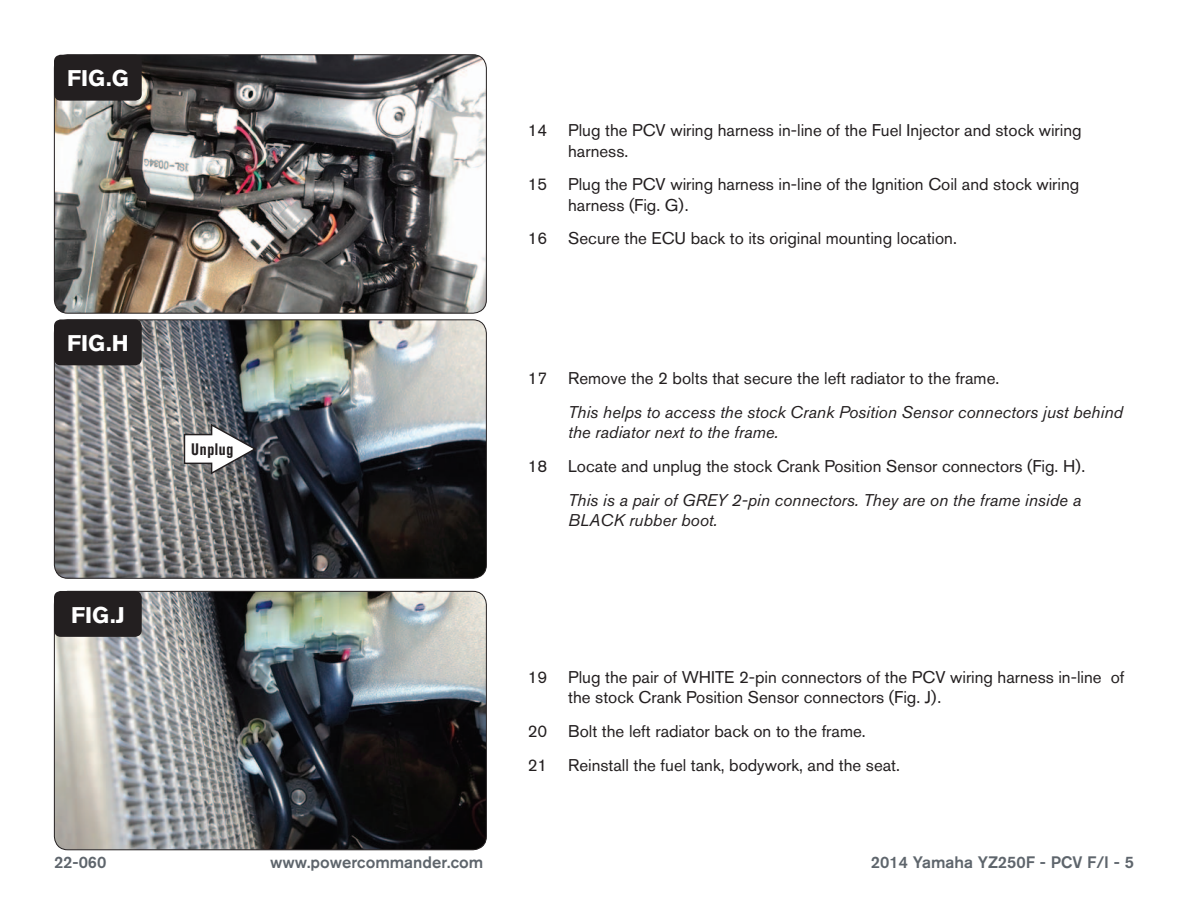
<style>
.page{position:relative;width:1188px;height:918px;background:#fff}
.page>*{position:absolute;margin:0;border:0;box-sizing:border-box;transform-origin:0 0}
.t1{font:700 22.5px "Akzidenz Grotesk BQ";color:#fff}
.Bodycopy{font:16.8px/20.2px "Akzidenz Grotesk BQ";color:#231f20}
.Bodycopy-2{font:italic 16.8px/20.2px "Akzidenz Grotesk BQ";color:#231f20}
.t2{font:500 16.5px "Akzidenz Grotesk BQ";color:#5e656c}
.Callouts{font:700 condensed 16.5px "Akzidenz Grotesk BQ";letter-spacing:.04em;color:#231f20}
</style>
<div class="page">
<img style="left:54px;top:55px;width:431px;height:257px">
<div style="left:54px;top:54px;width:433px;height:260px;border:1px solid #231f20;border-radius:14px"></div>
<img style="left:54px;top:320px;width:431px;height:258px">
<div style="left:54px;top:319px;width:433px;height:260px;border:1px solid #231f20;border-radius:14px"></div>
<div style="left:54px;top:55px;width:88px;height:46px;background:#231f20;border-radius:7px"></div>
<div style="left:54px;top:319px;width:88px;height:46px;background:#231f20;border-radius:7px"></div>
<img style="left:54px;top:591px;width:432px;height:259px">
<div style="left:54px;top:591px;width:433px;height:259px;border:1px solid #231f20;border-radius:14px"></div>
<div style="left:54px;top:591px;width:88px;height:46px;background:#231f20;border-radius:7px"></div>
<svg style="left:183px;top:422px;width:75px;height:53px"></svg>
<p class="t1" style="left:67px;top:65px;width:63px">FIG.G</p>
<p class="t1" style="left:67px;top:330px;width:63px">FIG.H</p>
<p class="t1" style="left:71px;top:602px;width:55px">FIG.J</p>
<p class="Callouts" style="left:191px;top:440px;width:44px">Unplug</p>
<p class="Bodycopy" style="left:568px;top:120px;width:515px;text-indent:-40px">14 Plug the PCV wiring harness in-line of the Fuel Injector and stock wiring harness.</p>
<p class="Bodycopy" style="left:568px;top:174px;width:513px;text-indent:-40px">15 Plug the PCV wiring harness in-line of the Ignition Coil and stock wiring harness (Fig. G).</p>
<p class="Bodycopy" style="left:528px;top:228px;width:431px">16 Secure the ECU back to its original mounting location.</p>
<p class="Bodycopy" style="left:528px;top:368px;width:473px">17 Remove the 2 bolts that secure the left radiator to the frame.</p>
<p class="Bodycopy-2" style="left:568px;top:402px;width:556px">This helps to access the stock Crank Position Sensor connectors just behind the radiator next to the frame.</p>
<p class="Bodycopy" style="left:528px;top:456px;width:559px">18 Locate and unplug the stock Crank Position Sensor connectors (Fig. H).</p>
<p class="Bodycopy-2" style="left:568px;top:490px;width:514px">This is a pair of GREY 2-pin connectors. They are on the frame inside a<br>BLACK rubber boot.</p>
<p class="Bodycopy" style="left:568px;top:667px;width:558px;text-indent:-40px">19 Plug the pair of WHITE 2-pin connectors of the PCV wiring harness in-line of the stock Crank Position Sensor connectors (Fig. J).</p>
<p class="Bodycopy" style="left:528px;top:721px;width:340px">20 Bolt the left radiator back on to the frame.</p>
<p class="Bodycopy" style="left:528px;top:754px;width:374px">21 Reinstall the fuel tank, bodywork, and the seat.</p>
<p class="t2" style="left:54px;top:852px;width:54px">22-060</p>
<p class="t2" style="left:270px;top:852px;width:215px">www.powercommander.com</p>
<p class="t2" style="left:871px;top:852px;width:265px">2014 Yamaha YZ250F - PCV F/I - 5</p>
</div>
